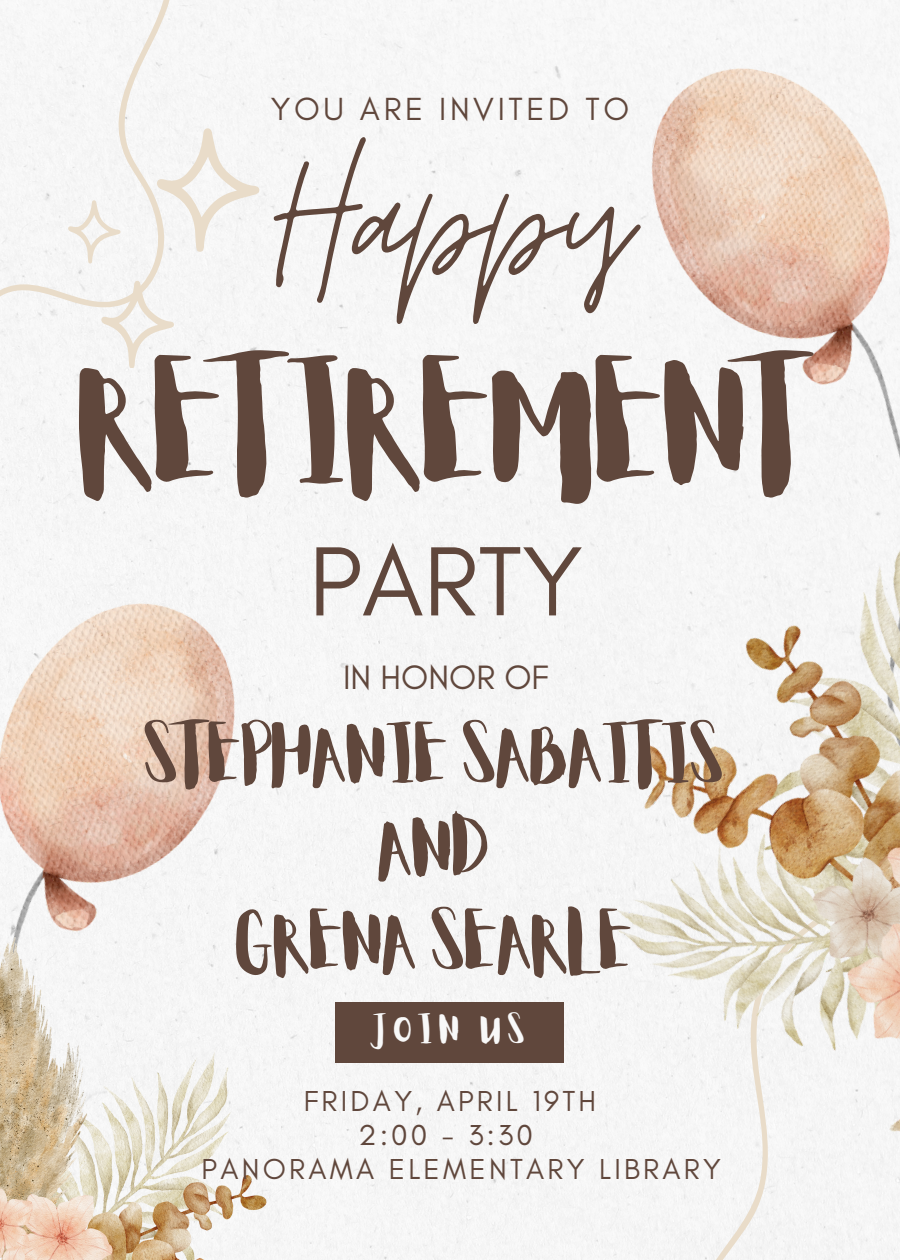
<style>
.page{position:relative;width:900px;height:1260px;background:#f6f6f6}
.page>*{position:absolute;margin:0;border:0;box-sizing:border-box;transform-origin:0 0}
.t1{font:207.75px "Moon Time";color:#60473c}
.t2{font:140px "Aloja Extended";letter-spacing:-.07em;color:#60473c}
.t3{font:100.25px "Glacial Indifference";color:#60473c}
.t4{font:67px/93.5px "Aloja Extended";letter-spacing:-.07em;color:#60473c;text-align:center}
.t5{font:34.5px "Glacial Indifference";color:#60473c}
.t6{font:33.25px "Aloja Extended";letter-spacing:.145em;color:#f8f8f8}
.t7{font:32.75px "Glacial Indifference";letter-spacing:.11em;color:#60473c}
.t8{font:29.5px "Glacial Indifference";letter-spacing:.11em;color:#60473c}
</style>
<div class="page">
<div style="left:336px;top:1002px;width:228px;height:61px;background:#60473c"></div>
<img style="left:0;top:582px;width:384px;height:678px">
<img style="left:539px;top:52px;width:361px;height:255px">
<img style="left:0;top:937px;width:276px;height:323px">
<img style="left:539px;top:307px;width:361px;height:953px">
<div style="left:0;top:0;width:177px;height:431px;background:#f6f6f6"></div>
<svg style="left:157px;top:128px;width:102px;height:124px"></svg>
<svg style="left:101px;top:281px;width:73px;height:87px"></svg>
<svg style="left:68px;top:200px;width:53px;height:63px"></svg>
<p class="t7" style="left:271px;top:89px;width:360px">YOU ARE INVITED TO</p>
<h2 class="t1" style="left:274px;top:95px;width:358px">Happy</h2>
<p class="t2" style="left:79px;top:365px;width:744px">RETIREMENT</p>
<h3 class="t3" style="left:309px;top:520px;width:275px">PARTY</h3>
<p class="t5" style="left:343px;top:656px;width:207px">IN HONOR OF</p>
<p class="t4" style="left:145px;top:714px;width:585px">STEPHANIE SABAITIS<br>AND<br>GRENA SEARLE</p>
<p class="t6" style="left:373px;top:1015px;width:156px">JOIN US</p>
<h5 class="t8" style="left:304px;top:1083px;width:294px">FRIDAY, APRIL 19TH</h5>
<h4 class="t8" style="left:359px;top:1117px;width:176px">2:00 - 3:30</h4>
<h5 class="t8" style="left:202px;top:1151px;width:521px">PANORAMA ELEMENTARY LIBRARY</h5>
</div>
